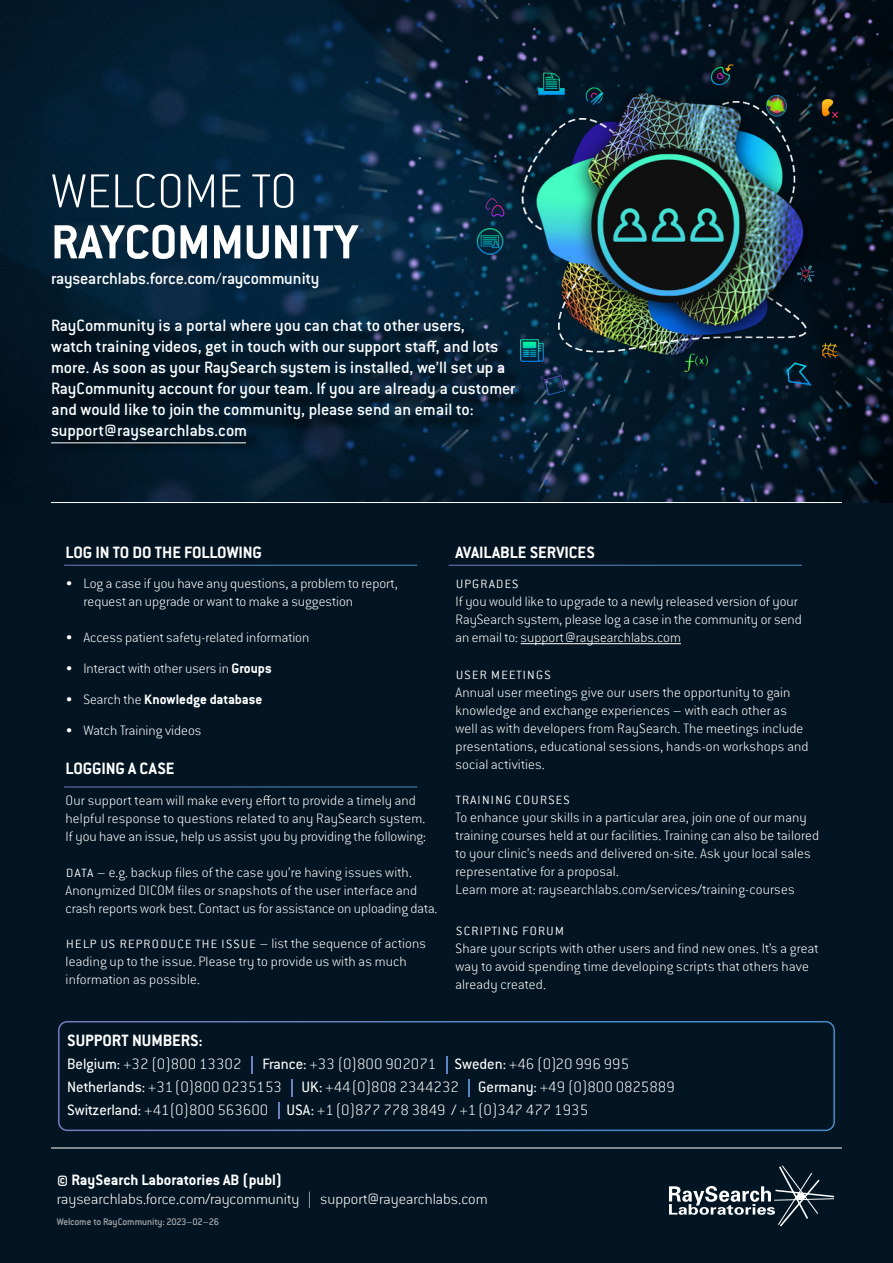
<style>
.page{position:relative;width:893px;height:1263px;background:#fff}
.page>*{position:absolute;margin:0;border:0;box-sizing:border-box;transform-origin:0 0}
.t1{font:700 52.5px "Conduit ITC Pro";color:#fff}
.t2{font:200 52.5px "Conduit ITC Pro";color:#fff}
.t3{font:500 18px/21px "Conduit ITC Pro";letter-spacing:-.005em;color:#fff}
.t4{font:700 18px "Conduit ITC Pro";color:#fff}
.t5{font:200 18px "Conduit ITC Pro";color:#fff}
.t6{font:200 16.5px/22.8px "Conduit ITC Pro";color:#fff}
.t7{font:700 16.5px "Conduit ITC Pro";color:#fff}
.t8{font:200 15px/18px "Conduit ITC Pro";letter-spacing:.01em;color:#fff}
.t9{font:700 15px "Conduit ITC Pro";color:#fff}
.t10{font:500 10.5px "Conduit ITC Pro";letter-spacing:-.02em;color:#a7a9ac}
.s1{font-weight:700}
.s2{font-weight:200}
.s3{font-size:18px}
.s4{font-size:16.5px}
.s5{font-weight:400}
</style>
<div class="page">
<div style="left:0;top:455px;width:893px;height:808px;background:#031522"></div>
<img style="left:0;top:0;width:893px;height:502px">
<img style="left:457px;top:12px;width:423px;height:426px">
<hr style="left:521px;top:643px;width:160px;height:1px;background:#fff">
<svg style="left:53px;top:320px;width:479px;height:136px;fill:#021b2c"></svg>
<hr style="left:51px;top:1147px;width:791px;height:1px;background:#fff">
<hr style="left:51px;top:502px;width:791px;height:1px;background:#fff">
<div style="left:58px;top:1021px;width:777px;height:110px;border:2px solid #fff;border-radius:9px"></div>
<hr style="left:64px;top:787px;width:353px;height:1px;background:#fff">
<hr style="left:64px;top:565px;width:353px;height:1px;background:#fff">
<hr style="left:449px;top:565px;width:353px;height:1px;background:#fff">
<svg style="left:669px;top:1165px;width:165px;height:61px"></svg>
<hr style="left:51px;top:442px;width:195px;height:1px;background:#fff">
<h1 class="t2" style="left:51px;top:163px;width:248px">WELCOME TO</h1>
<h1 class="t1" style="left:51px;top:212px;width:309px">RAYCOMMUNITY</h1>
<p class="t3" style="left:51px;top:268px;width:270px">raysearchlabs.force.com/raycommunity</p>
<p class="t3" style="left:51px;top:315px;width:466px">RayCommunity is a portal where you can chat to other users,<br>watch training videos, get in touch with our support staff, and lots more. As soon as your RaySearch system is installed, we’ll set up a RayCommunity account for your team. If you are already a customer and would like to join the community, please send an email to: support@raysearchlabs.com</p>
<p class="t4" style="left:66px;top:542px;width:198px">LOG IN TO DO THE FOLLOWING</p>
<p class="t8" style="left:84px;top:575px;width:316px;text-indent:-18px">• Log a case if you have any questions, a problem to report, request an upgrade or want to make a suggestion</p>
<p class="t8" style="left:66px;top:629px;width:245px">• Access patient safety-related information</p>
<p class="t8" style="left:66px;top:660px;width:208px">• Interact with other users in <span class="s1">Groups</span></p>
<p class="t9" style="left:66px;top:690px;width:198px"><span class="s2">• Search the</span> Knowledge database</p>
<p class="t8" style="left:66px;top:721px;width:137px">• Watch Training videos</p>
<p class="t4" style="left:66px;top:758px;width:110px">LOGGING A CASE</p>
<p class="t8" style="left:66px;top:792px;width:362px">Our support team will make every effort to provide a timely and helpful response to questions related to any RaySearch system.<br>If you have an issue, help us assist you by providing the following:</p>
<p class="t8" style="left:66px;top:863px;width:373px"><span class="s3">data</span> – e.g. backup files of the case you’re having issues with.<br>Anonymized DICOM files or snapshots of the user interface and crash reports work best. Contact us for assistance on uploading data.</p>
<p class="t8" style="left:66px;top:934px;width:362px"><span class="s3">help us reproduce the issue</span> – list the sequence of actions leading up to the issue. Please try to provide us with as much information as possible.</p>
<p class="t4" style="left:455px;top:542px;width:141px">AVAILABLE SERVICES</p>
<p class="t5" style="left:455px;top:572px;width:65px">upgrades</p>
<p class="t8" style="left:455px;top:592px;width:348px">If you would like to upgrade to a newly released version of your<br>RaySearch system, please log a case in the community or send an email to: support@raysearchlabs.com</p>
<p class="t5" style="left:455px;top:664px;width:97px">user meetings</p>
<p class="t8" style="left:455px;top:683px;width:354px">Annual user meetings give our users the opportunity to gain knowledge and exchange experiences – with each other as well as with developers from RaySearch. The meetings include presentations, educational sessions, hands-on workshops and social activities.</p>
<p class="t5" style="left:455px;top:789px;width:117px">training courses</p>
<p class="t8" style="left:455px;top:809px;width:365px">To enhance your skills in a particular area, join one of our many training courses held at our facilities. Training can also be tailored to your clinic’s needs and delivered on-site. Ask your local sales representative for a proposal.<br>Learn more at: raysearchlabs.com/services/training-courses</p>
<p class="t5" style="left:455px;top:919px;width:110px">scripting forum</p>
<p class="t8" style="left:455px;top:939px;width:365px">Share your scripts with other users and find new ones. It’s a great way to avoid spending time developing scripts that others have already created.</p>
<p class="t4" style="left:67px;top:1030px;width:137px">SUPPORT NUMBERS<span class="s4">:</span></p>
<p class="t6" style="left:67px;top:1053px;width:609px"><span class="s5">Belgium:</span> +32 (0)800 13302 | <span class="s5">France:</span> +33 (0)800 902071 | <span class="s5">Sweden:</span> +46 (0)20 996 995<br><span class="s5">Netherlands:</span> +31 (0)800 0235153 | <span class="s5">UK:</span> +44 (0)808 2344232 | <span class="s5">Germany:</span> +49 (0)800 0825889<br><span class="s5">Switzerland:</span> +41(0)800 563600 | <span class="s5">USA:</span> +1 (0)877 778 3849 / +1 (0)347 477 1935</p>
<p class="t7" style="left:57px;top:1170px;width:227px">© RaySearch Laboratories AB (publ)</p>
<p class="t6" style="left:57px;top:1188px;width:432px">raysearchlabs.force.com/raycommunity | support@rayearchlabs.com</p>
<p class="t10" style="left:57px;top:1215px;width:164px">Welcome to RayCommunity: 2023–02–26</p>
</div>
